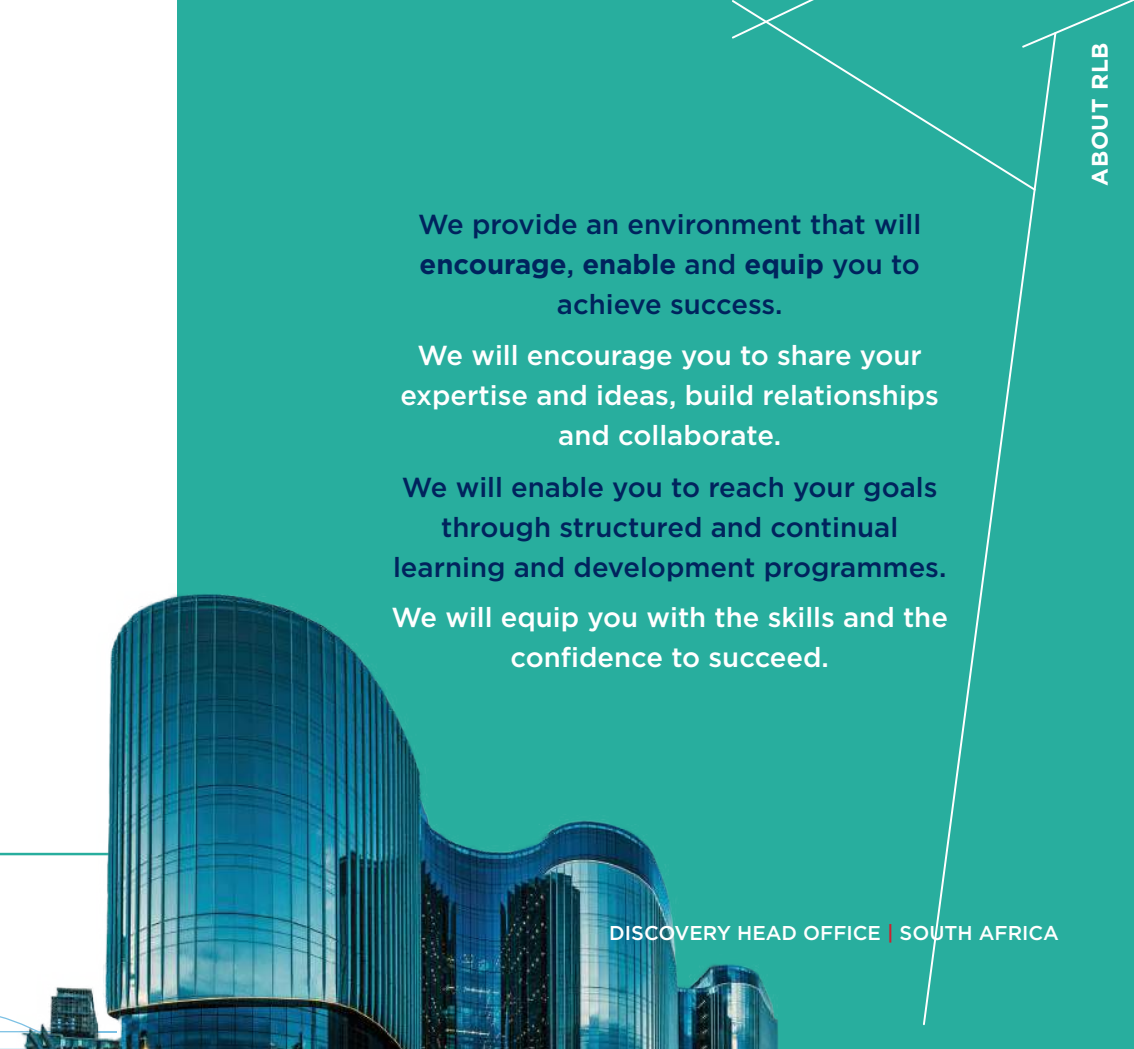
<style>
.page{position:relative;width:1134px;height:1049px;background:#fff}
.page>*{position:absolute;margin:0;border:0;box-sizing:border-box;transform-origin:0 0}
.t1{font:500 27.5px/40px "Gotham";color:#00235d;text-align:center}
.t2{font:500 27.5px/40px "Gotham";color:#fff;text-align:center}
.t3{font:700 22.5px "Gotham";letter-spacing:.03em;color:#fff}
.t4{font:500 20px "Gotham";color:#fff}
.s1{font-weight:700}
.s2{color:#cf1f2e}
</style>
<div class="page">
<div style="left:177px;top:0;width:957px;height:1049px;background:#28ae9e"></div>
<svg style="left:923px;top:130px;width:121px;height:895px"></svg>
<svg style="left:732px;top:0;width:402px;height:130px"></svg>
<img style="left:0;top:594px;width:778px;height:455px">
<p class="t1" style="left:418px;top:206px;width:504px">We provide an environment that will <span class="s1">encourage</span>, <span class="s1">enable</span> and <span class="s1">equip</span> you to achieve success.</p>
<p class="t2" style="left:400px;top:336px;width:540px">We will encourage you to share your expertise and ideas, build relationships and collaborate.</p>
<p class="t1" style="left:393px;top:468px;width:555px">We will enable you to reach your goals through structured and continual learning and development programmes.</p>
<p class="t2" style="left:392px;top:598px;width:558px">We will equip you with the skills and the confidence to succeed.</p>
<p class="t3" style="left:1090px;top:186px;width:145px;rotate:-90deg">ABOUT RLB</p>
<p class="t4" style="left:609px;top:924px;width:451px">DISCOVERY HEAD OFFICE <span class="s2">|</span> SOUTH AFRICA</p>
</div>
